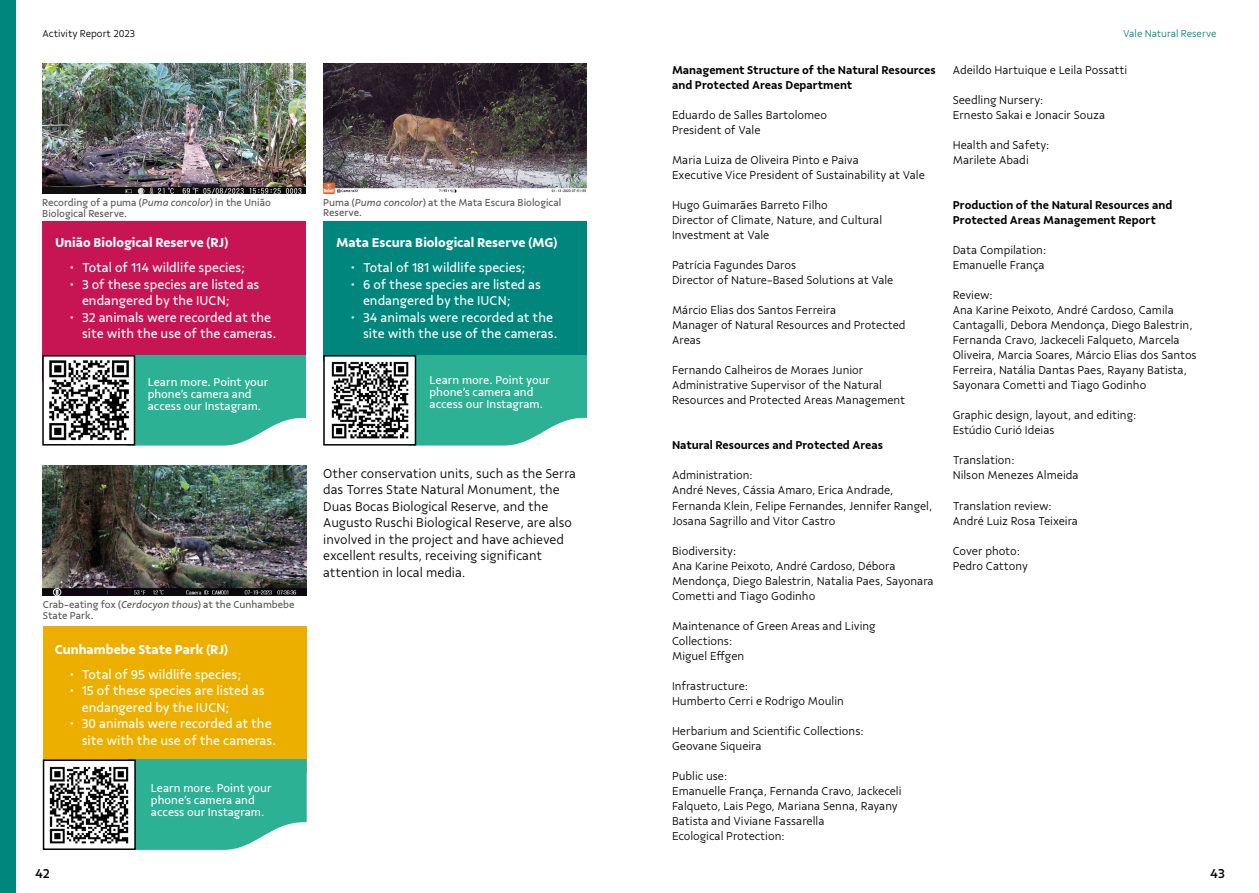
<style>
.page{position:relative;width:1259px;height:893px;background:#fff}
.page>*{position:absolute;margin:0;border:0;box-sizing:border-box;transform-origin:0 0}
.t1{font:13.5px/16.5px "Vale Sans";color:#fff}
.t2{font:300 13.5px/16.5px "Vale Sans";color:#000}
.t3{font:700 13.5px "Vale Sans";color:#fff}
.t4{font:500 13.5px "Vale Sans";color:#000}
.t5{font:300 12px/15px "Vale Sans";color:#000}
.t6{font:600 12px/15px "Vale Sans";color:#000}
.t7{font:12px/12px "Vale Sans";color:#fff}
.t8{font:10.5px/10.5px "Vale Sans";color:#575756}
.t9{font:300 10.5px "Vale Sans";color:#000}
.t10{font:300 10.5px "Vale Sans";color:#00867d}
.s1{font-style:italic}
</style>
<div class="page">
<div style="left:323px;top:221px;width:264px;height:140px;background:#00867d"></div>
<svg style="left:416px;top:355px;width:171px;height:91px;background:#3cb69b"></svg>
<div style="left:42px;top:221px;width:264px;height:159px;background:#c71553"></div>
<div style="left:0;top:0;width:15px;height:893px;background:#00867d"></div>
<div style="left:43px;top:626px;width:263px;height:147px;background:#ecaf00"></div>
<img style="left:43px;top:466px;width:263px;height:130px">
<img style="left:323px;top:64px;width:264px;height:129px">
<img style="left:42px;top:64px;width:264px;height:130px">
<svg style="left:136px;top:759px;width:170px;height:91px;background:#3cb79c"></svg>
<img style="left:46px;top:762px;width:87px;height:82px">
<div style="left:43px;top:759px;width:93px;height:91px;border:2px solid #000"></div>
<div style="left:324px;top:356px;width:91px;height:89px;background:#fff"></div>
<img style="left:331px;top:361px;width:78px;height:78px">
<div style="left:323px;top:355px;width:93px;height:91px;border:2px solid #000"></div>
<svg style="left:135px;top:355px;width:171px;height:91px;background:#3cb69b"></svg>
<div style="left:43px;top:356px;width:91px;height:89px;background:#fff"></div>
<img style="left:49px;top:360px;width:81px;height:81px">
<div style="left:42px;top:355px;width:93px;height:91px;border:2px solid #000"></div>
<p class="t9" style="left:43px;top:27px;width:94px">Activity Report 2023</p>
<p class="t10" style="left:1123px;top:27px;width:95px">Vale Natural Reserve</p>
<p class="t8" style="left:42px;top:197px;width:230px">Recording of a puma (<span class="s1">Puma concolor</span>) in the União<br>Biological Reserve.</p>
<p class="t3" style="left:55px;top:234px;width:175px">União Biological Reserve (RJ)</p>
<p class="t1" style="left:69px;top:259px;width:177px">• Total of 114 wildlife species;</p>
<p class="t1" style="left:82px;top:276px;width:179px;text-indent:-13px">• 3 of these species are listed as endangered by the IUCN;</p>
<p class="t1" style="left:82px;top:309px;width:196px;text-indent:-13px">• 32 animals were recorded at the site with the use of the cameras.</p>
<p class="t7" style="left:148px;top:375px;width:122px">Learn more. Point your phone’s camera and access our Instagram.</p>
<p class="t8" style="left:43px;top:599px;width:253px">Crab-eating fox (<span class="s1">Cerdocyon thous</span>) at the Cunhambebe<br>State Park.</p>
<p class="t3" style="left:55px;top:641px;width:175px">Cunhambebe State Park (RJ)</p>
<p class="t1" style="left:69px;top:666px;width:174px">• Total of 95 wildlife species;</p>
<p class="t1" style="left:82px;top:682px;width:184px;text-indent:-13px">• 15 of these species are listed as endangered by the IUCN;</p>
<p class="t1" style="left:82px;top:715px;width:196px;text-indent:-13px">• 30 animals were recorded at the site with the use of the cameras.</p>
<p class="t7" style="left:151px;top:782px;width:122px">Learn more. Point your phone’s camera and access our Instagram.</p>
<p class="t8" style="left:323px;top:197px;width:240px">Puma (<span class="s1">Puma concolor</span>) at the Mata Escura Biological<br>Reserve.</p>
<p class="t3" style="left:336px;top:234px;width:223px">Mata Escura Biological Reserve (MG)</p>
<p class="t1" style="left:350px;top:259px;width:177px">• Total of 181 wildlife species;</p>
<p class="t1" style="left:363px;top:276px;width:179px;text-indent:-13px">• 6 of these species are listed as endangered by the IUCN;</p>
<p class="t1" style="left:363px;top:309px;width:196px;text-indent:-13px">• 34 animals were recorded at the site with the use of the cameras.</p>
<p class="t7" style="left:429px;top:374px;width:122px">Learn more. Point your phone’s camera and access our Instagram.</p>
<p class="t2" style="left:323px;top:465px;width:254px">Other conservation units, such as the Serra das Torres State Natural Monument, the Duas Bocas Biological Reserve, and the Augusto Ruschi Biological Reserve, are also involved in the project and have achieved excellent results, receiving significant attention in local media.</p>
<p class="t6" style="left:672px;top:63px;width:265px">Management Structure of the Natural Resources and Protected Areas Department</p>
<p class="t5" style="left:672px;top:108px;width:157px">Eduardo de Salles Bartolomeo</p>
<p class="t5" style="left:672px;top:123px;width:90px">President of Vale</p>
<p class="t5" style="left:672px;top:153px;width:188px">Maria Luiza de Oliveira Pinto e Paiva</p>
<p class="t5" style="left:672px;top:168px;width:254px">Executive Vice President of Sustainability at Vale</p>
<p class="t5" style="left:672px;top:198px;width:157px">Hugo Guimarães Barreto Filho</p>
<p class="t5" style="left:672px;top:213px;width:212px">Director of Climate, Nature, and Cultural<br>Investment at Vale</p>
<p class="t5" style="left:672px;top:258px;width:126px">Patrícia Fagundes Daros</p>
<p class="t5" style="left:672px;top:273px;width:223px">Director of Nature-Based Solutions at Vale</p>
<p class="t5" style="left:672px;top:303px;width:166px">Márcio Elias dos Santos Ferreira</p>
<p class="t5" style="left:672px;top:318px;width:235px">Manager of Natural Resources and Protected<br>Areas</p>
<p class="t5" style="left:672px;top:363px;width:193px">Fernando Calheiros de Moraes Junior</p>
<p class="t5" style="left:672px;top:378px;width:235px">Administrative Supervisor of the Natural<br>Resources and Protected Areas Management</p>
<p class="t6" style="left:672px;top:438px;width:213px">Natural Resources and Protected Areas</p>
<p class="t5" style="left:672px;top:468px;width:82px">Administration:</p>
<p class="t5" style="left:672px;top:483px;width:262px">André Neves, Cássia Amaro, Erica Andrade,<br>Fernanda Klein, Felipe Fernandes, Jennifer Rangel,<br>Josana Sagrillo and Vitor Castro</p>
<p class="t5" style="left:672px;top:543px;width:66px">Biodiversity:</p>
<p class="t5" style="left:672px;top:558px;width:263px">Ana Karine Peixoto, André Cardoso, Débora<br>Mendonça, Diego Balestrin, Natalia Paes, Sayonara<br>Cometti and Tiago Godinho</p>
<p class="t5" style="left:672px;top:618px;width:205px">Maintenance of Green Areas and Living<br>Collections:</p>
<p class="t5" style="left:672px;top:648px;width:74px">Miguel Effgen</p>
<p class="t5" style="left:672px;top:678px;width:78px">Infrastructure:</p>
<p class="t5" style="left:672px;top:693px;width:173px">Humberto Cerri e Rodrigo Moulin</p>
<p class="t5" style="left:672px;top:723px;width:193px">Herbarium and Scientific Collections:</p>
<p class="t5" style="left:672px;top:738px;width:91px">Geovane Siqueira</p>
<p class="t5" style="left:672px;top:768px;width:57px">Public use:</p>
<p class="t5" style="left:672px;top:783px;width:231px">Emanuelle França, Fernanda Cravo, Jackeceli<br>Falqueto, Lais Pego, Mariana Senna, Rayany<br>Batista and Viviane Fassarella</p>
<p class="t5" style="left:672px;top:828px;width:114px">Ecological Protection:</p>
<p class="t5" style="left:952px;top:63px;width:176px">Adeildo Hartuique e Leila Possatti</p>
<p class="t5" style="left:952px;top:93px;width:92px">Seedling Nursery:</p>
<p class="t5" style="left:952px;top:108px;width:154px">Ernesto Sakai e Jonacir Souza</p>
<p class="t5" style="left:952px;top:138px;width:98px">Health and Safety:</p>
<p class="t5" style="left:952px;top:153px;width:78px">Marilete Abadi</p>
<p class="t6" style="left:952px;top:198px;width:221px">Production of the Natural Resources and<br>Protected Areas Management Report</p>
<p class="t5" style="left:952px;top:243px;width:95px">Data Compilation:</p>
<p class="t5" style="left:952px;top:258px;width:93px">Emanuelle França</p>
<p class="t5" style="left:952px;top:288px;width:42px">Review:</p>
<p class="t5" style="left:952px;top:303px;width:245px">Ana Karine Peixoto, André Cardoso, Camila Cantagalli, Debora Mendonça, Diego Balestrin, Fernanda Cravo, Jackeceli Falqueto, Marcela Oliveira, Marcia Soares, Márcio Elias dos Santos Ferreira, Natália Dantas Paes, Rayany Batista, Sayonara Cometti and Tiago Godinho</p>
<p class="t5" style="left:952px;top:408px;width:185px">Graphic design, layout, and editing:</p>
<p class="t5" style="left:952px;top:423px;width:103px">Estúdio Curió Ideias</p>
<p class="t5" style="left:952px;top:453px;width:63px">Translation:</p>
<p class="t5" style="left:952px;top:468px;width:127px">Nilson Menezes Almeida</p>
<p class="t5" style="left:952px;top:498px;width:101px">Translation review:</p>
<p class="t5" style="left:952px;top:513px;width:127px">André Luiz Rosa Teixeira</p>
<p class="t5" style="left:952px;top:543px;width:77px">Cover photo:<br>Pedro Cattony</p>
<p class="t4" style="left:35px;top:865px;width:16px">42</p>
<p class="t4" style="left:1210px;top:865px;width:16px">43</p>
</div>
